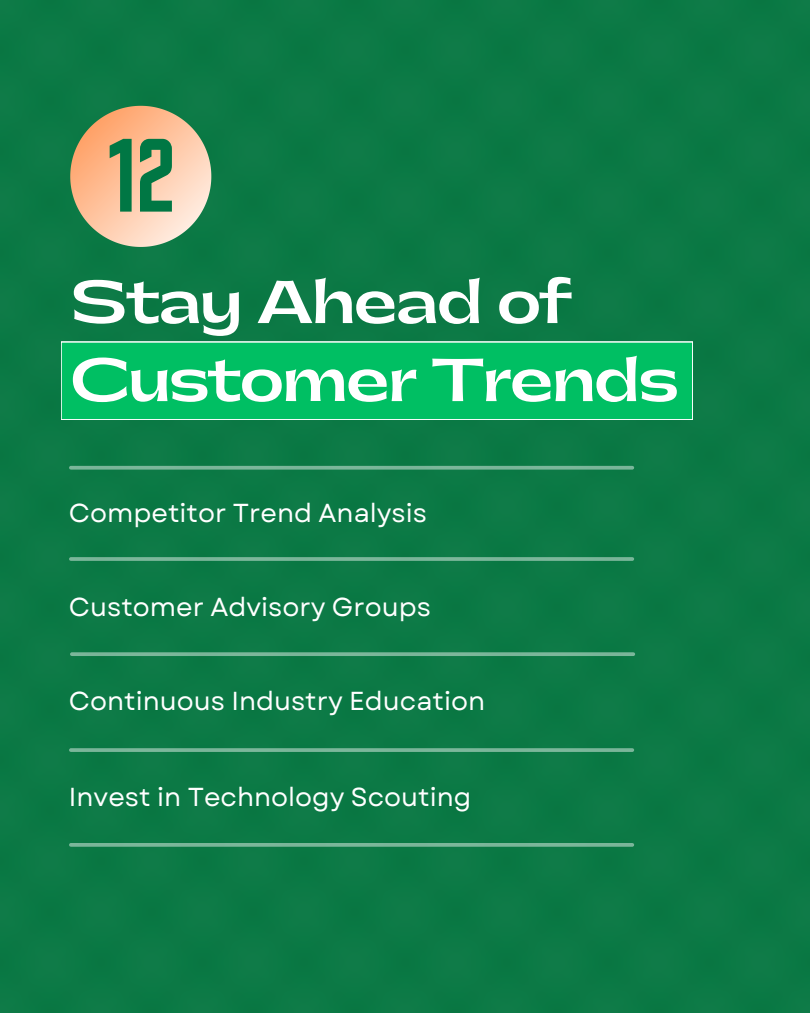
<style>
.page{position:relative;width:810px;height:1013px;background:#fff}
.page>*{position:absolute;margin:0;border:0;box-sizing:border-box;transform-origin:0 0}
.t1{font:104.7px "Horta";color:#074}
.t2{font:700 57px/78px "Gatwick";letter-spacing:-.025em;color:#fff}
.t3{font:26px "Garet";color:#fff}
</style>
<div class="page">
<div style="left:0;top:0;width:810px;height:1012px;background:#0c7945"></div>
<svg style="left:70px;top:106px;width:141px;height:141px;background:#cab68f"></svg>
<div style="left:61px;top:342px;width:632px;height:78px;background:#00bf63"></div>
<svg style="left:72px;top:652px;width:561px;height:4px;background:#72b193"></svg>
<hr style="left:71px;top:557px;width:561px;height:4px;background:#74b294">
<svg style="left:71px;top:748px;width:561px;height:4px;background:#73b294"></svg>
<hr style="left:71px;top:843px;width:561px;height:3px;background:#fff">
<hr style="left:71px;top:466px;width:561px;height:3px;background:#fff">
<p class="t1" style="left:107px;top:132px;width:70px">12</p>
<p class="t2" style="left:70px;top:265px;width:610px">Stay Ahead of<br>Customer Trends</p>
<p class="t3" style="left:69px;top:494px;width:360px">Competitor Trend Analysis</p>
<p class="t3" style="left:69px;top:588px;width:363px">Customer Advisory Groups</p>
<h1 class="t3" style="left:69px;top:682px;width:418px">Continuous Industry Education</h1>
<p class="t3" style="left:69px;top:778px;width:404px">Invest in Technology Scouting</p>
</div>
